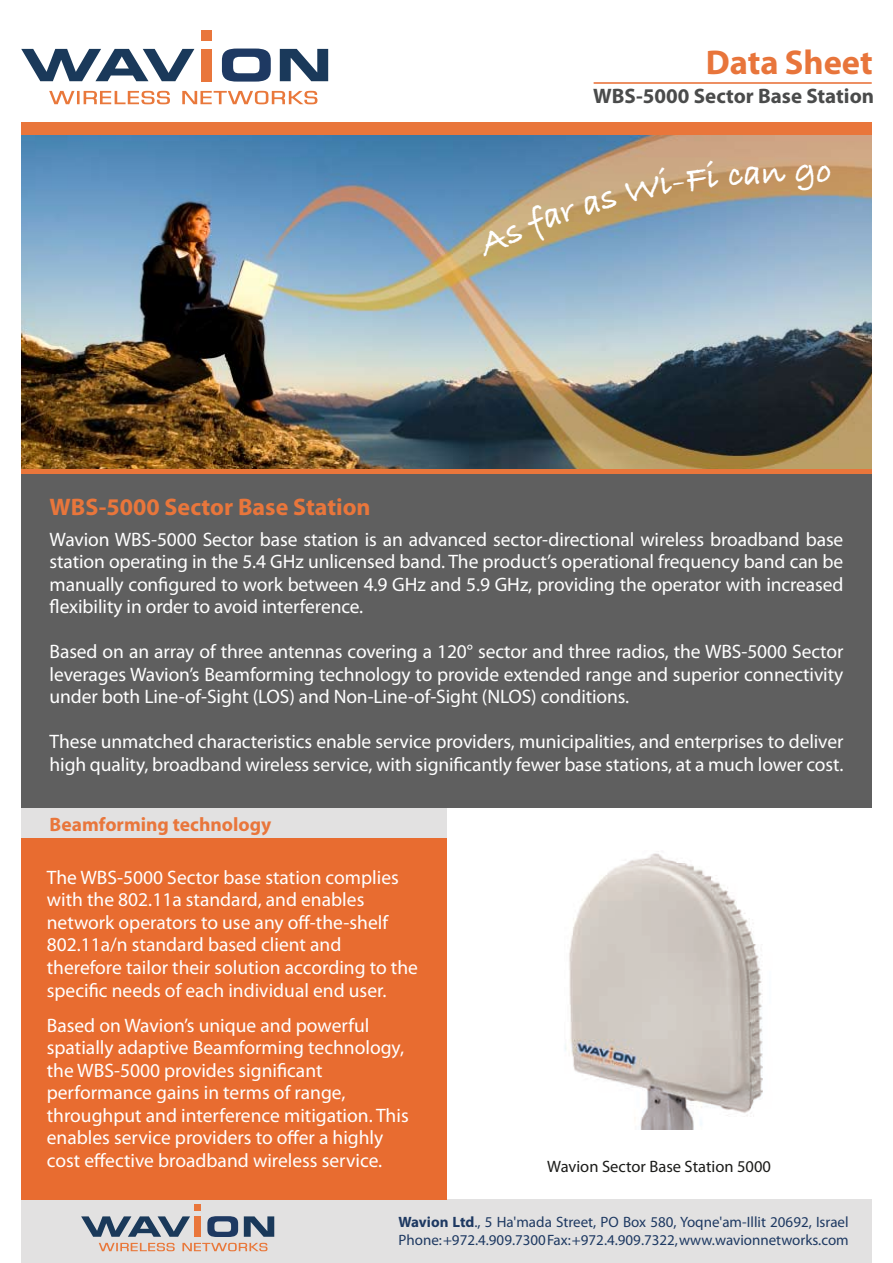
<style>
.page{position:relative;width:893px;height:1263px;background:#fff}
.page>*{position:absolute;margin:0;border:0;box-sizing:border-box;transform-origin:0 0}
.t1{font:36px "Bradley Hand ITCTT Bold";color:#fff}
.t2{font:700 34.5px "Myriad";color:#e8753b}
.t3{font:700 24px "Myriad Pro";color:#e9763b}
.t4{font:700 21px "Myriad Pro";color:#4a4b4b}
.t5{font:19.5px/22.5px "Myriad Pro";color:#fff}
.t6{font:700 19.5px "Myriad";color:#e9763b}
.t7{font:16.5px "Myriad Pro";color:#1c1c1a}
.t8{font:15px/18px "Myriad Pro";color:#1e3962}
.s1{font-weight:700}
</style>
<div class="page">
<svg style="left:21px;top:49px;width:173px;height:32px"></svg>
<svg style="left:222px;top:49px;width:49px;height:33px"></svg>
<svg style="left:280px;top:49px;width:48px;height:32px"></svg>
<div style="left:201px;top:49px;width:11px;height:32px;background:#e9763b"></div>
<div style="left:201px;top:30px;width:11px;height:11px;background:#e9763b"></div>
<svg style="left:49px;top:91px;width:268px;height:13px"></svg>
<div style="left:21px;top:1199px;width:851px;height:64px;background:#e2e1e1"></div>
<svg style="left:81px;top:1216px;width:109px;height:21px"></svg>
<svg style="left:207px;top:1216px;width:31px;height:21px"></svg>
<svg style="left:244px;top:1216px;width:30px;height:21px"></svg>
<div style="left:194px;top:1216px;width:7px;height:21px;background:#e9763b"></div>
<div style="left:194px;top:1204px;width:7px;height:7px;background:#e9763b"></div>
<svg style="left:99px;top:1243px;width:169px;height:8px"></svg>
<hr style="left:594px;top:82px;width:278px;height:2px;background:#e86b30">
<div style="left:21px;top:837px;width:425px;height:362px;background:#e86c30"></div>
<div style="left:21px;top:808px;width:425px;height:30px;background:#e2e1e1"></div>
<img style="left:21px;top:134px;width:851px;height:335px">
<div style="left:21px;top:472px;width:851px;height:336px;background:#5f5f5f"></div>
<div style="left:21px;top:122px;width:851px;height:12px;background:#e9763b"></div>
<div style="left:21px;top:469px;width:851px;height:5px;background:#e9763b"></div>
<img style="left:564px;top:853px;width:199px;height:276px">
<svg style="left:795px;top:165px;width:19px;height:26px"></svg>
<svg style="left:728px;top:166px;width:58px;height:20px"></svg>
<svg style="left:625px;top:160px;width:94px;height:43px;background:#c49d6f"></svg>
<svg style="left:475px;top:190px;width:143px;height:67px;background:#a8a289"></svg>
<h2 class="t2" style="left:706px;top:44px;width:168px">Data Sheet</h2>
<p class="t4" style="left:593px;top:83px;width:282px">WBS-5000 Sector Base Station</p>
<h1 class="t1" style="left:816px;top:150px;width:17px">o</h1>
<p class="t3" style="left:50px;top:491px;width:323px">WBS-5000 Sector Base Station</p>
<p class="t5" style="left:50px;top:528px;width:795px;text-align:justify">Wavion WBS-5000 Sector base station is an advanced sector-directional wireless broadband base station operating in the 5.4 GHz unlicensed band. The products’ operational frequency band can be manually configured to work between 4.9 GHz and 5.9 GHz, providing the operator with increased flexibility in order to avoid interference.</p>
<p class="t5" style="left:50px;top:640px;width:795px;text-align:justify">Based on an array of three antennas covering a 120° sector and three radios, the WBS-5000 Sector leverages Wavions’ Beamforming technology to provide extended range and superior connectivity under both Line-of-Sight (LOS) and Non-Line-of-Sight (NLOS) conditions.</p>
<p class="t5" style="left:50px;top:730px;width:795px">These unmatched characteristics enable service providers, municipalities, and enterprises to deliver high quality, broadband wireless service, with significantly fewer base stations, at a much lower cost.</p>
<p class="t6" style="left:50px;top:814px;width:223px">Beamforming technology</p>
<p class="t5" style="left:47px;top:866px;width:373px">The WBS-5000 Sector base station complies with the 802.11a standard, and enables network operators to use any off-the-shelf 802.11 n/a standard based client and therefore tailor their solution according to the specific needs of each individual end user.</p>
<p class="t5" style="left:47px;top:1014px;width:363px">Based on Wavions’ unique and powerful spatially adaptive Beamforming technology, the WBS-5000 provides significant performance gains in terms of range, throughput and interference mitigation. This enables service providers to offer a highly cost effective broadband wireless service.</p>
<p class="t7" style="left:547px;top:1156px;width:225px">Wavion Sector Base Station 5000</p>
<p class="t8" style="left:399px;top:1213px;width:452px"><span class="s1">Wavion Ltd</span> 5., Ha'mada Street, PO Box 580, Yoqne'am-Illit 20692, Israel<br>Phone:+972.4.909.7300Fax:+972.4.909.7322,www.wavionnetworks.com</p>
</div>
